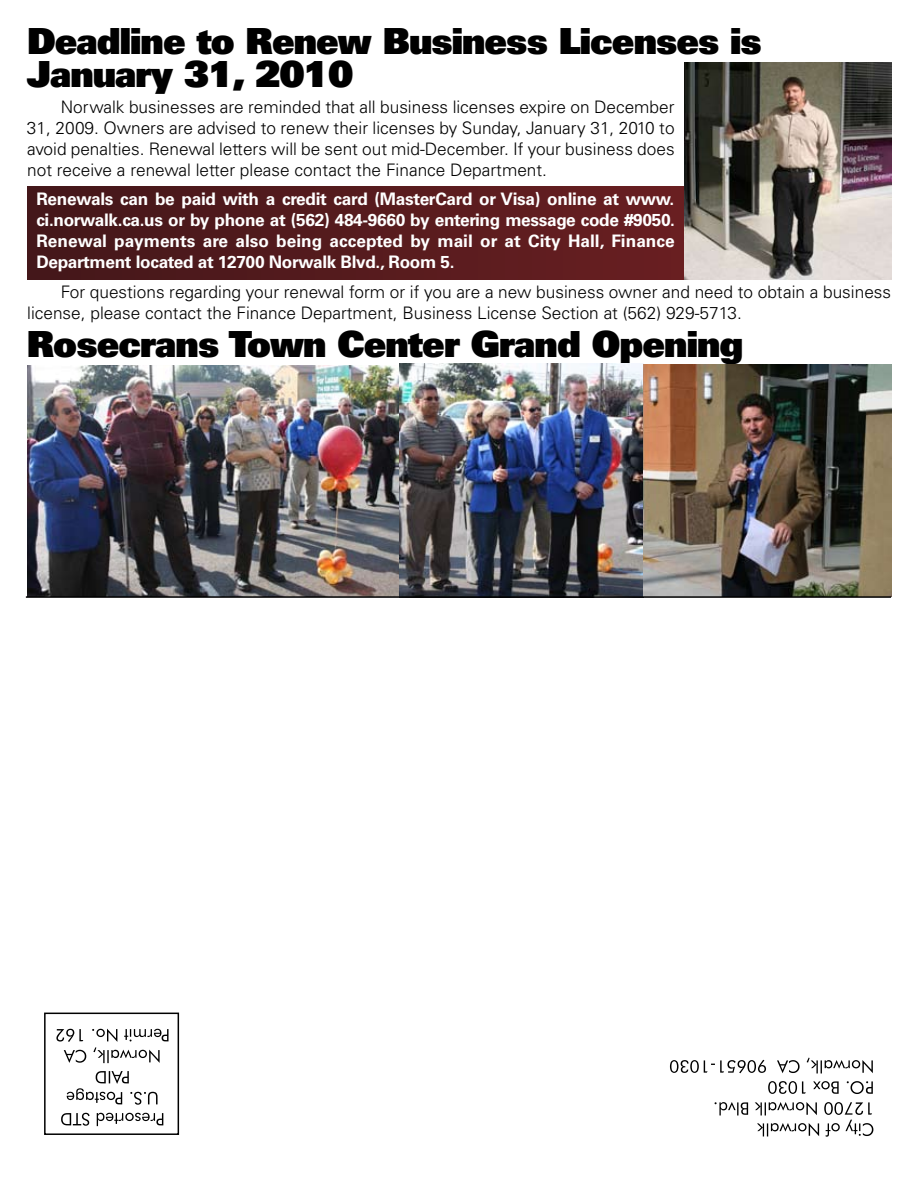
<style>
.page{position:relative;width:918px;height:1188px;background:#fff}
.page>*{position:absolute;margin:0;border:0;box-sizing:border-box;transform-origin:0 0}
.t1{font:36px/33px "Univers LT Std X Black";letter-spacing:-.025em;color:#000}
.t2{font:300 17.25px/21px "Univers LT Std";color:#000;text-align:justify}
.t3{font:700 17.25px/21px "Univers LT Std";letter-spacing:-.02em;color:#fff;text-align:justify}
</style>
<div class="page">
<svg style="left:27px;top:186px;width:657px;height:93px;background:#551a1d"></svg>
<img style="left:684px;top:63px;width:207px;height:216px">
<img style="left:27px;top:364px;width:865px;height:234px">
<div style="left:44px;top:1013px;width:135px;height:122px;border:2px solid #000"></div>
<svg style="left:61px;top:1113px;width:102px;height:13px"></svg>
<svg style="left:67px;top:1071px;width:91px;height:34px"></svg>
<svg style="left:56px;top:1029px;width:113px;height:34px"></svg>
<svg style="left:715px;top:1102px;width:158px;height:35px"></svg>
<svg style="left:768px;top:1081px;width:105px;height:13px"></svg>
<svg style="left:670px;top:1058px;width:203px;height:15px"></svg>
<hr style="left:26px;top:596px;width:865px;height:2px;background:#000">
<h1 class="t1" style="left:27px;top:24px;width:736px">Deadline to Renew Business Licenses is<br>January 31, 2010</h1>
<p class="t2" style="left:27px;top:97px;width:649px;text-indent:34px">Norwalk businesses are reminded that all business licenses expire on December 31, 2009. Owners are advised to renew their licenses by Sunday, January 31, 2010 to avoid penalties. Renewal letters will be sent out mid-December. If your business does not receive a renewal letter please contact the Finance Department.</p>
<p class="t3" style="left:36px;top:189px;width:640px">Renewals can be paid with a credit card (MasterCard or Visa) online at www. ci.norwalk.ca.us or by phone at (562) 484-9660 by entering message code #9050.<br>Renewal payments are also being accepted by mail or at City Hall, Finance Department located at 12700 Norwalk Blvd., Room 5.</p>
<p class="t2" style="left:27px;top:281px;width:866px;text-indent:34px">For questions regarding your renewal form or if you are a new business owner and need to obtain a business license, please contact the Finance Department, Business License Section at (562) 929-5713.</p>
<h1 class="t1" style="left:27px;top:327px;width:718px">Rosecrans Town Center Grand Opening</h1>
</div>
